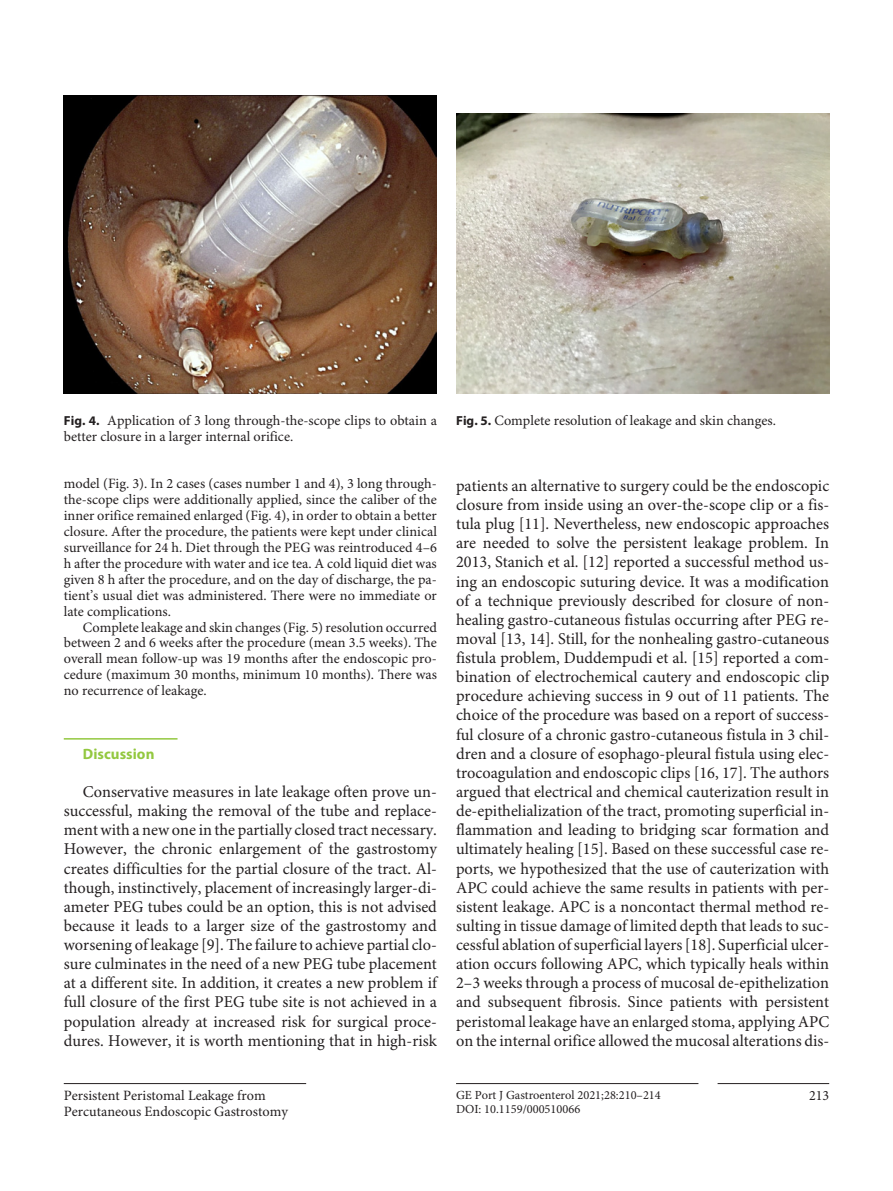
<style>
.page{position:relative;width:893px;height:1191px;background:#fff}
.page>*{position:absolute;margin:0;border:0;box-sizing:border-box;transform-origin:0 0}
.t1{font:16.5px/19px "Minion Pro";color:#231f20;text-align:justify}
.t2{font:700 15px "Myriad Pro";letter-spacing:.005em;color:#93c840}
.t3{font:14.25px/15.9px "Minion Pro";color:#231f20}
.t4{font:12.3px "Minion Pro";color:#231f20}
.s1{font-family:"Myriad Pro";font-weight:700;font-size:13.2px}
</style>
<div class="page">
<hr style="left:718px;top:1083px;width:111px;height:1px;background:#231f20">
<hr style="left:456px;top:1083px;width:242px;height:1px;background:#231f20">
<hr style="left:64px;top:1083px;width:242px;height:1px;background:#231f20">
<hr style="left:64px;top:738px;width:114px;height:1px;background:#93c840">
<img style="left:64px;top:96px;width:373px;height:298px">
<img style="left:456px;top:114px;width:373px;height:280px">
<p class="t3" style="left:64px;top:413px;width:375px"><span class="s1">Fig. 4.</span> Application of 3 long through-the-scope clips to obtain a better closure in a larger internal orifice.</p>
<p class="t3" style="left:456px;top:413px;width:321px"><span class="s1">Fig. 5.</span> Complete resolution of leakage and skin changes.</p>
<p class="t3" style="left:64px;top:476px;width:375px;text-align:justify">model (Fig. 3). In 2 cases (cases number 1 and 4), 3 long through&shy;the-scope clips were additionally applied, since the caliber of the inner orifice remained enlarged (Fig. 4), in order to obtain a better closure. After the procedure, the patients were kept under clinical surveillance for 24 h. Diet through the PEG was reintroduced 4–6 h after the procedure with water and ice tea. A cold liquid diet was given 8 h after the procedure, and on the day of discharge, the pa&shy;tient’s usual diet was administered. There were no immediate or late complications.</p>
<p class="t3" style="left:64px;top:619px;width:375px;text-align:justify;text-indent:19px">Complete leakage and skin changes (Fig. 5) resolution occurred between 2 and 6 weeks after the procedure (mean 3.5 weeks). The overall mean follow-up was 19 months after the endoscopic pro&shy;cedure (maximum 30 months, minimum 10 months). There was no recurrence of leakage.</p>
<p class="t2" style="left:83px;top:745px;width:73px">Discussion</p>
<p class="t1" style="left:64px;top:783px;width:375px;text-indent:19px">Conservative measures in late leakage often prove un&shy;successful, making the removal of the tube and replace&shy;ment with a new one in the partially closed tract necessary.<br>However, the chronic enlargement of the gastrostomy creates difficulties for the partial closure of the tract. Al&shy;though, instinctively, placement of increasingly larger-di&shy;ameter PEG tubes could be an option, this is not advised because it leads to a larger size of the gastrostomy and worsening of leakage [9]. The failure to achieve partial clo&shy;sure culminates in the need of a new PEG tube placement at a different site. In addition, it creates a new problem if full closure of the first PEG tube site is not achieved in a population already at increased risk for surgical proce&shy;dures. However, it is worth mentioning that in high-risk</p>
<p class="t1" style="left:456px;top:477px;width:375px">patients an alternative to surgery could be the endoscopic closure from inside using an over-the-scope clip or a fis&shy;tula plug [11]. Nevertheless, new endoscopic approaches are needed to solve the persistent leakage problem. In 2013, Stanich et al. [12] reported a successful method us&shy;ing an endoscopic suturing device. It was a modification of a technique previously described for closure of non&shy;healing gastro-cutaneous fistulas occurring after PEG re&shy;moval [13, 14]. Still, for the nonhealing gastro-cutaneous fistula problem, Duddempudi et al. [15] reported a com&shy;bination of electrochemical cautery and endoscopic clip procedure achieving success in 9 out of 11 patients. The choice of the procedure was based on a report of success&shy;ful closure of a chronic gastro-cutaneous fistula in 3 chil&shy;dren and a closure of esophago-pleural fistula using elec&shy;trocoagulation and endoscopic clips [16, 17]. The authors argued that electrical and chemical cauterization result in de-epithelialization of the tract, promoting superficial in&shy;flammation and leading to bridging scar formation and ultimately healing [15]. Based on these successful case re&shy;ports, we hypothesized that the use of cauterization with APC could achieve the same results in patients with per&shy;sistent leakage. APC is a noncontact thermal method re&shy;sulting in tissue damage of limited depth that leads to suc&shy;cessful ablation of superficial layers [18]. Superficial ulcer&shy;ation occurs following APC, which typically heals within 2–3 weeks through a process of mucosal de-epithelization and subsequent fibrosis. Since patients with persistent peristomal leakage have an enlarged stoma, applying APC on the internal orifice allowed the mucosal alterations dis-</p>
<p class="t3" style="left:64px;top:1088px;width:226px">Persistent Peristomal Leakage from<br>Percutaneous Endoscopic Gastrostomy</p>
<p class="t4" style="left:456px;top:1087px;width:206px">GE Port J Gastroenterol 2021;28:210–214</p>
<p class="t3" style="left:809px;top:1088px;width:22px">213</p>
<p class="t4" style="left:456px;top:1101px;width:126px">DOI: 10.1159/000510066</p>
</div>
